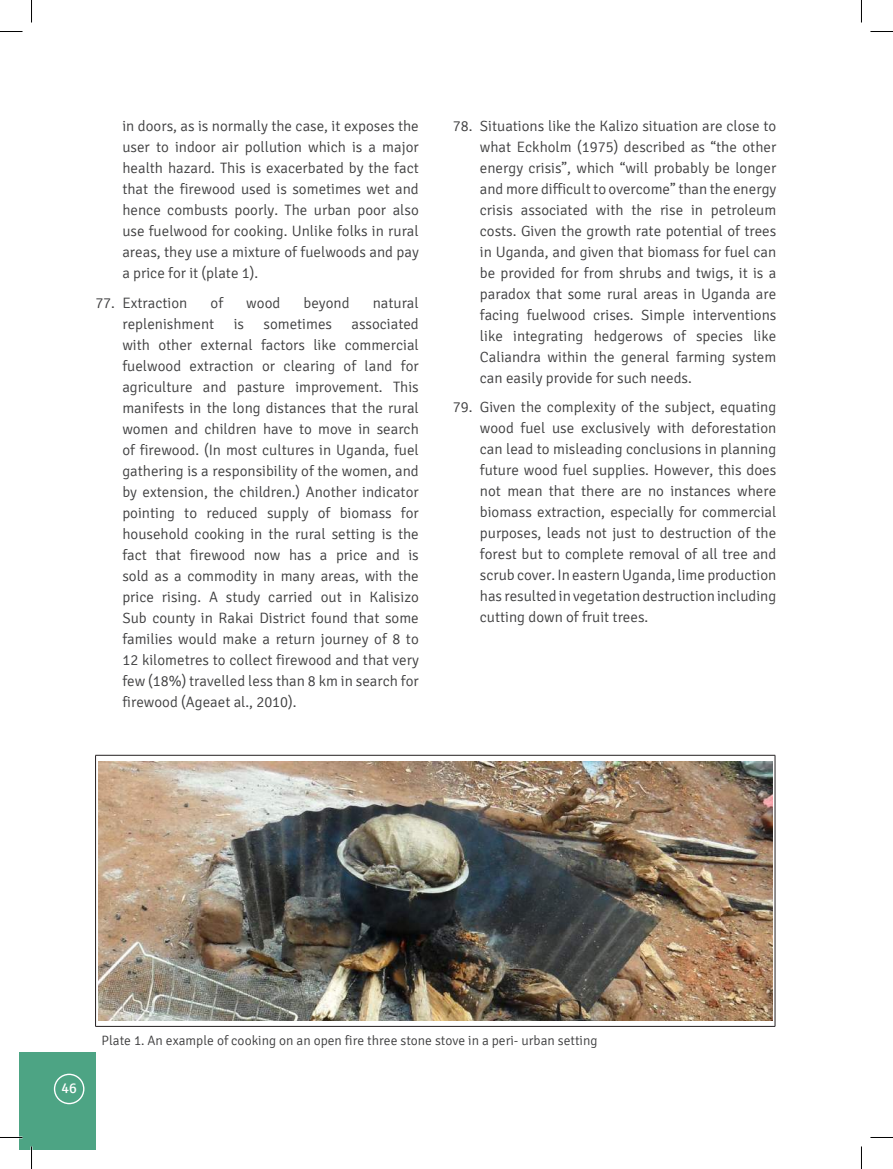
<style>
.page{position:relative;width:893px;height:1169px;background:#fff}
.page>*{position:absolute;margin:0;border:0;box-sizing:border-box;transform-origin:0 0}
.t1{font:300 15px/21px "Signika";color:#3e3e3f;text-align:justify}
.t2{font:14.55px "Signika";color:#fff}
.t3{font:300 13.5px "Signika";color:#3e3e3f}
</style>
<div class="page">
<div style="left:19px;top:1052px;width:76px;height:98px;background:#4da484"></div>
<div style="left:54px;top:1073px;width:30px;height:31px;border:1px solid #fff;border-radius:50%"></div>
<hr style="left:95px;top:755px;width:679px;height:1px;background:#231f20">
<hr style="left:95px;top:755px;width:1px;height:271px;background:#231f20">
<hr style="left:774px;top:755px;width:1px;height:271px;background:#231f20">
<hr style="left:95px;top:1026px;width:679px;height:1px;background:#231f20">
<img style="left:98px;top:761px;width:674px;height:259px">
<hr style="left:0;top:1136px;width:22px;height:2px;background:#fff">
<svg style="left:0;top:31px;width:22px;height:1px"></svg>
<svg style="left:870px;top:31px;width:22px;height:1px"></svg>
<svg style="left:0;top:1137px;width:22px;height:1px"></svg>
<svg style="left:870px;top:1137px;width:22px;height:1px"></svg>
<svg style="left:31px;top:0;width:1px;height:22px"></svg>
<svg style="left:31px;top:1146px;width:1px;height:23px"></svg>
<p class="t1" style="left:122px;top:115px;width:298px">in doors, as is normally the case, it exposes the user to indoor air pollution which is a major health hazard. This is exacerbated by the fact that the firewood used is sometimes wet and hence combusts poorly. The urban poor also use fuelwood for cooking. Unlike folks in rural areas, they use a mixture of fuelwoods and pay a price for it (plate 1).</p>
<p class="t1" style="left:95px;top:292px;width:93px">77. Extraction</p>
<p class="t1" style="left:210px;top:292px;width:14px">of</p>
<p class="t1" style="left:246px;top:292px;width:36px">wood</p>
<p class="t1" style="left:303px;top:292px;width:48px">beyond</p>
<p class="t1" style="left:372px;top:292px;width:48px">natural</p>
<p class="t1" style="left:122px;top:313px;width:93px">replenishment</p>
<p class="t1" style="left:234px;top:313px;width:12px">is</p>
<p class="t1" style="left:263px;top:313px;width:70px">sometimes</p>
<p class="t1" style="left:122px;top:313px;width:298px;text-indent:229px">associated with other external factors like commercial fuelwood extraction or clearing of land for agriculture and pasture improvement. This manifests in the long distances that the rural women and children have to move in search of firewood. (In most cultures in Uganda, fuel gathering is a responsibility of the women, and by extension, the children.) Another indicator pointing to reduced supply of biomass for household cooking in the rural setting is the fact that firewood now has a price and is sold as a commodity in many areas, with the price rising. A study carried out in Kalisizo Sub county in Rakai District found that some families would make a return journey of 8 to 12 kilometres to collect firewood and that very few (18%) travelled less than 8 km in search for firewood (Ageaet al., 2010).</p>
<p class="t1" style="left:479px;top:115px;width:298px;text-indent:-27px">78. Situations like the Kalizo situation are close to what Eckholm (1975) described as “the other energy crisis”, which “will probably be longer and more difficult to overcome” than the energy crisis associated with the rise in petroleum costs. Given the growth rate potential of trees in Uganda, and given that biomass for fuel can be provided for from shrubs and twigs, it is a paradox that some rural areas in Uganda are facing fuelwood crises. Simple interventions like integrating hedgerows of species like Caliandra within the general farming system can easily provide for such needs.</p>
<p class="t1" style="left:479px;top:397px;width:298px;text-indent:-27px">79. Given the complexity of the subject, equating wood fuel use exclusively with deforestation can lead to misleading conclusions in planning future wood fuel supplies. However, this does not mean that there are no instances where biomass extraction, especially for commercial purposes, leads not just to destruction of the forest but to complete removal of all tree and scrub cover. In eastern Uganda, lime production has resulted in vegetation destruction including cutting down of fruit trees.</p>
<p class="t2" style="left:61px;top:1079px;width:17px">46</p>
<p class="t3" style="left:101px;top:1033px;width:497px">Plate 1. An example of cooking on an open fire three stone stove in a peri- urban setting</p>
</div>
